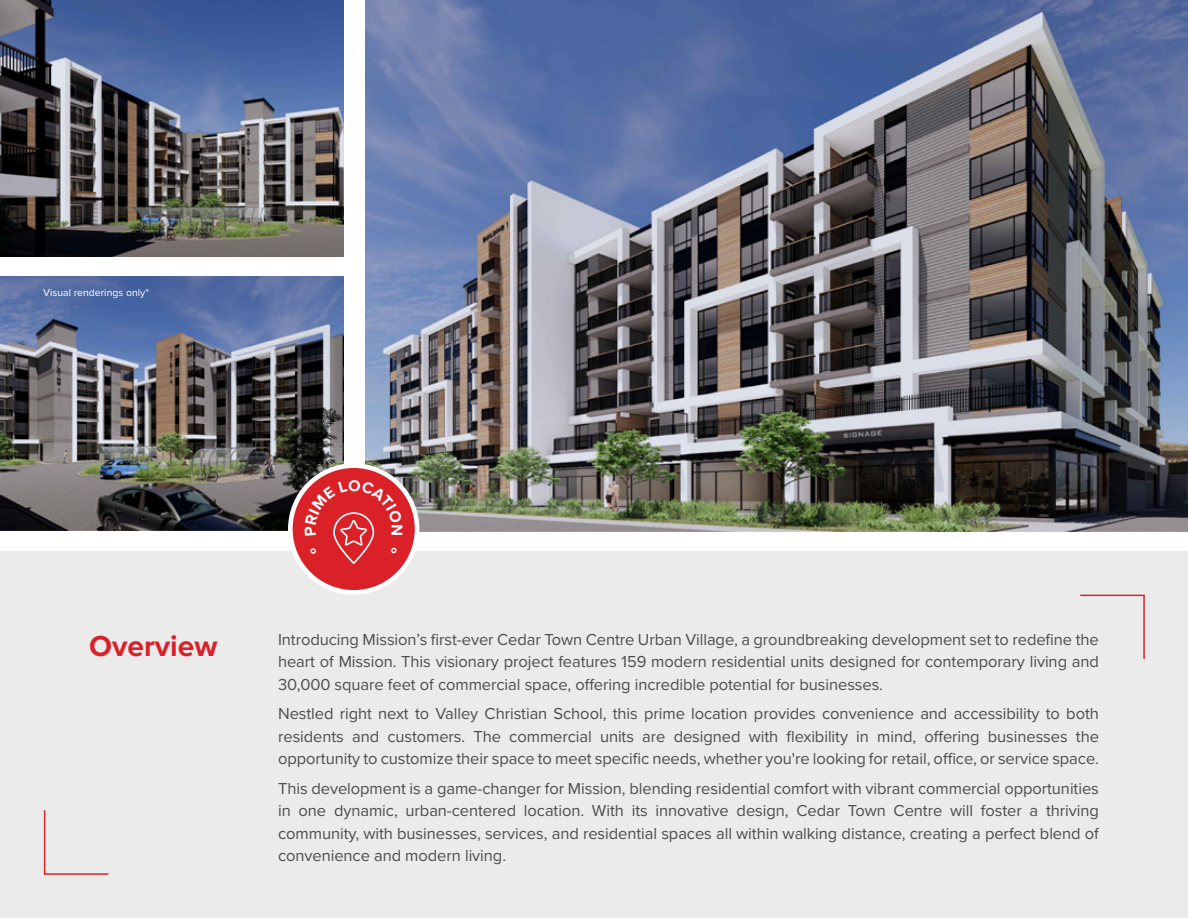
<style>
.page{position:relative;width:1188px;height:918px;background:#fff}
.page>*{position:absolute;margin:0;border:0;box-sizing:border-box;transform-origin:0 0}
.t1{font:700 30px "Proxima Nova";color:#da2128}
.t2{font:16.5px/22.5px "Proxima Nova";letter-spacing:-.005em;color:#4d4d4f;text-align:justify}
.t3{font:10.5px "Proxima Nova";color:#fff}
</style>
<div class="page">
<div style="left:0;top:552px;width:1188px;height:366px;background:#ebebec"></div>
<img style="left:0;top:276px;width:343px;height:254px">
<img style="left:0;top:0;width:343px;height:256px">
<img style="left:365px;top:0;width:823px;height:532px">
<svg style="left:43px;top:810px;width:66px;height:65px"></svg>
<svg style="left:1080px;top:594px;width:65px;height:66px"></svg>
<svg style="left:290px;top:466px;width:127px;height:126px;background:#de3c42"></svg>
<div style="left:288px;top:463px;width:131px;height:132px;border:5px solid #fff;border-radius:50%"></div>
<svg style="left:305px;top:480px;width:98px;height:84px;background:#db2e34"></svg>
<p class="t3" style="left:43px;top:286px;width:107px">Visual renderings only*</p>
<h1 class="t1" style="left:89px;top:628px;width:130px">Overview</h1>
<p class="t2" style="left:278px;top:629px;width:822px">Introducing Mission’s first-ever Cedar Town Centre Urban Village, a groundbreaking development set to redefine the heart of Mission. This visionary project features 159 modern residential units designed for contemporary living and 30,000 square feet of commercial space, offering incredible potential for businesses.</p>
<p class="t2" style="left:278px;top:703px;width:822px">Nestled right next to Valley Christian School, this prime location provides convenience and accessibility to both residents and customers. The commercial units are designed with flexibility in mind, offering businesses the opportunity to customize their space to meet specific needs, whether you're looking for retail, office, or service space.</p>
<p class="t2" style="left:278px;top:777px;width:822px">This development is a game-changer for Mission, blending residential comfort with vibrant commercial opportunities in one dynamic, urban-centered location. With its innovative design, Cedar Town Centre will foster a thriving community, with businesses, services, and residential spaces all within walking distance, creating a perfect blend of convenience and modern living.</p>
</div>
